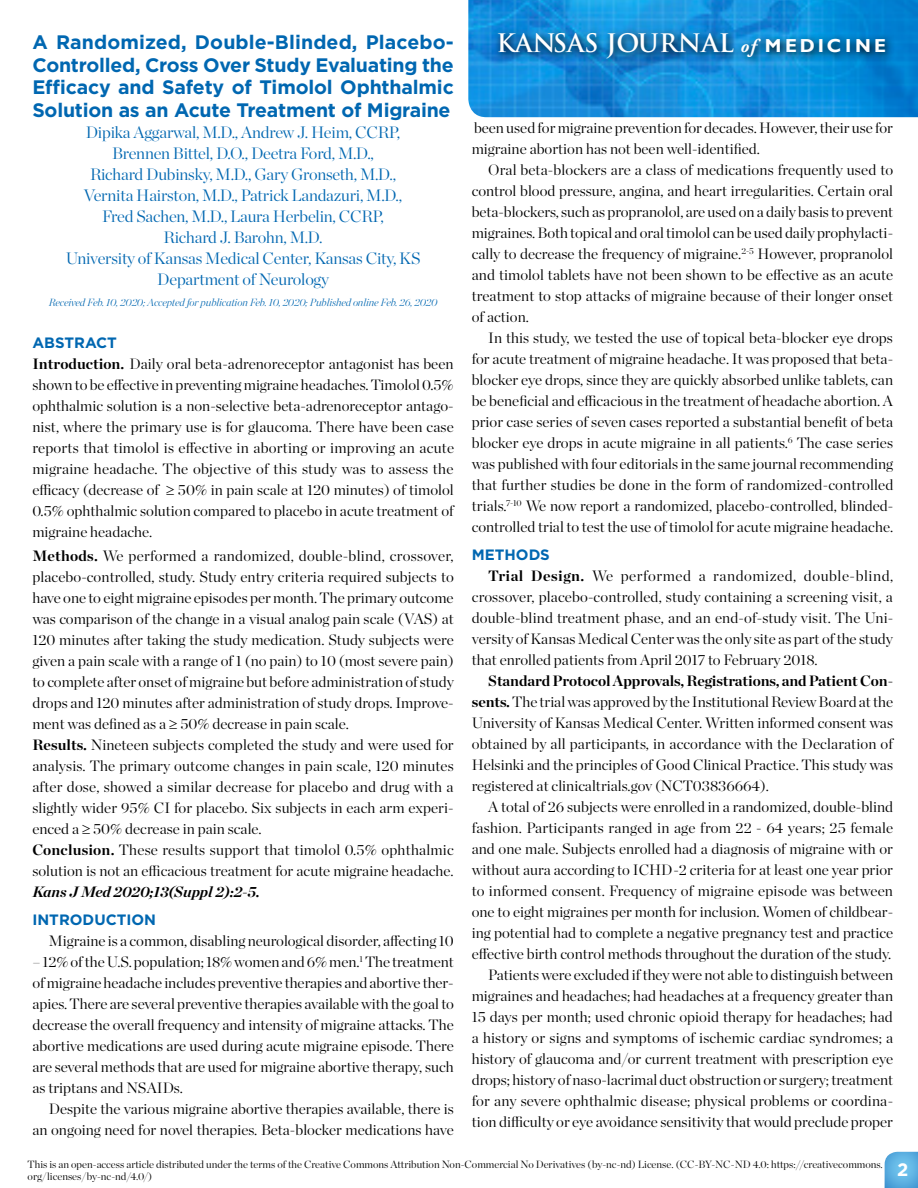
<style>
.page{position:relative;width:918px;height:1188px;background:#fff}
.page>*{position:absolute;margin:0;border:0;box-sizing:border-box;transform-origin:0 0}
.t1{font:700 24.9px "Trajan Pro";color:#fff}
.t2{font:700 19.5px/22.5px "Gotham";letter-spacing:-.01em;color:#0067b1;text-align:justify}
.t3{font:700 18px "Gotham";color:#fff}
.t4{font:300 16.5px "Chronicle Display";letter-spacing:-.01em;color:#0067b1}
.t5{font:300 15px/21px "Chronicle Display";color:#000;text-align:justify}
.t6{font:700 15px "Gotham";color:#0067b1}
.t7{font:300 10.5px/12px "Chronicle Display";color:#000}
.t8{font:italic 200 10.5px "Chronicle Display";letter-spacing:-.01em;color:#0067b1}
.s1{font-family:"Adobe Garamond Pro";font-style:italic;font-size:18.75px}
.s2{font-family:"Gill Sans";font-size:18.75px}
.s3{font-weight:700}
.s4{font-weight:700;font-style:italic}
</style>
<div class="page">
<img style="left:468px;top:0;width:450px;height:117px">
<svg style="left:494px;top:27px;width:402px;height:41px;background:#107abd"></svg>
<svg style="left:884px;top:1151px;width:34px;height:37px"></svg>
<p class="t2" style="left:32px;top:31px;width:423px">A Randomized, Double-Blinded, Placebo-</p>
<p class="t1" style="left:496px;top:28px;width:391px">KANSAS JOURNAL <span class="s1">of</span> <span class="s2">M EDIC I N E</span></p>
<p class="t2" style="left:32px;top:54px;width:423px">Controlled, Cross Over Study Evaluating the Efficacy and Safety of Timolol Ophthalmic Solution as an Acute Treatment of Migraine</p>
<p class="t4" style="left:86px;top:120px;width:316px">Dipika Aggarwal, M.D., Andrew J. Heim, CCRP,</p>
<p class="t4" style="left:112px;top:141px;width:263px">Brennen Bittel, D.O., Deetra Ford, M.D.,</p>
<p class="t4" style="left:90px;top:162px;width:308px">Richard Dubinsky, M.D., Gary Gronseth, M.D.,</p>
<p class="t4" style="left:84px;top:183px;width:320px">Vernita Hairston, M.D., Patrick Landazuri, M.D.,</p>
<p class="t4" style="left:102px;top:204px;width:283px">Fred Sachen, M.D., Laura Herbelin, CCRP,</p>
<p class="t4" style="left:164px;top:225px;width:160px">Richard J. Barohn, M.D.</p>
<p class="t4" style="left:66px;top:246px;width:356px">University of Kansas Medical Center, Kansas City, KS</p>
<p class="t4" style="left:157px;top:267px;width:173px">Department of Neurology</p>
<p class="t8" style="left:49px;top:294px;width:390px">Received Feb. 10, 2020; Accepted for publication Feb. 10, 2020; Published online Feb. 26, 2020</p>
<p class="t6" style="left:32px;top:333px;width:86px">ABSTRACT</p>
<p class="t5" style="left:32px;top:352px;width:423px"><span class="s3">Introduction.</span> Daily oral beta-adrenoreceptor antagonist has been shown to be effective in preventing migraine headaches. Timolol 0.5% ophthalmic solution is a non-selective beta-adrenoreceptor antago&shy;nist, where the primary use is for glaucoma. There have been case reports that timolol is effective in aborting or improving an acute migraine headache. The objective of this study was to assess the efficacy (decrease of ≥ 50% in pain scale at 120 minutes) of timolol 0.5% ophthalmic solution compared to placebo in acute treatment of migraine headache.</p>
<p class="t5" style="left:32px;top:544px;width:423px"><span class="s3">Methods.</span><sup>x</sup>We performed a randomized, double-blind, crossover, placebo-controlled, study. Study entry criteria required subjects to have one to eight migraine episodes per month. The primary outcome was comparison of the change in a visual analog pain scale (VAS) at 120 minutes after taking the study medication. Study subjects were given a pain scale with a range of 1 (no pain) to 10 (most severe pain) to complete after onset of migraine but before administration of study drops and 120 minutes after administration of study drops. Improve&shy;ment was defined as a ≥ 50% decrease in pain scale.</p>
<p class="t5" style="left:32px;top:733px;width:423px"><span class="s3">Results.</span> Nineteen subjects completed the study and were used for analysis. The primary outcome changes in pain scale, 120 minutes after dose, showed a similar decrease for placebo and drug with a slightly wider 95% CI for placebo. Six subjects in each arm experi&shy;enced a ≥ 50% decrease in pain scale.</p>
<p class="t5" style="left:32px;top:838px;width:423px"><span class="s3">Conclusion.</span> These results support that timolol 0.5% ophthalmic solution is not an efficacious treatment for acute migraine headache.<br><span class="s4">Kans J Med 2020;13(Suppl 2):2-5.</span></p>
<p class="t6" style="left:32px;top:910px;width:125px">INTRODUCTION</p>
<p class="t5" style="left:49px;top:930px;width:406px">Migraine is a common, disabling neurological disorder, affecting 10</p>
<p class="t5" style="left:32px;top:951px;width:423px">– 12% of the U.S. population; 18% women and 6% men.<sup>1</sup> The treatment of migraine headache includes preventive therapies and abortive ther&shy;apies. There are several preventive therapies available with the goal to decrease the overall frequency and intensity of migraine attacks. The abortive medications are used during acute migraine episode. There are several methods that are used for migraine abortive therapy, such as triptans and NSAIDs.</p>
<p class="t5" style="left:32px;top:1098px;width:423px;text-align:right">Despite the various migraine abortive therapies available, there is an ongoing need for novel therapies. Beta-blocker medications have</p>
<p class="t5" style="left:472px;top:116px;width:423px">been used for migraine prevention for decades. However, their use for migraine abortion has not been well-identified.</p>
<p class="t5" style="left:472px;top:158px;width:423px;text-indent:17px">Oral beta-blockers are a class of medications frequently used to control blood pressure, angina, and heart irregularities. Certain oral beta-blockers, such as propranolol, are used on a daily basis to prevent migraines. Both topical and oral timolol can be used daily prophylacti&shy;cally to decrease the frequency of migraine.<sup>2-5</sup> However, propranolol and timolol tablets have not been shown to be effective as an acute treatment to stop attacks of migraine because of their longer onset of action.</p>
<p class="t5" style="left:472px;top:326px;width:423px;text-indent:17px">In this study, we tested the use of topical beta-blocker eye drops for acute treatment of migraine headache. It was proposed that beta&shy;blocker eye drops, since they are quickly absorbed unlike tablets, can be beneficial and efficacious in the treatment of headache abortion. A prior case series of seven cases reported a substantial benefit of beta blocker eye drops in acute migraine in all patients.<sup>6</sup> The case series was published with four editorials in the same journal recommending that further studies be done in the form of randomized-controlled trials.<sup>7-10</sup> We now report a randomized, placebo-controlled, blinded&shy;controlled trial to test the use of timolol for acute migraine headache.</p>
<p class="t6" style="left:472px;top:545px;width:80px">METHODS</p>
<p class="t5" style="left:472px;top:564px;width:423px;text-indent:17px"><span class="s3">Trial Design.</span> We performed a randomized, double-blind, crossover, placebo-controlled, study containing a screening visit, a double-blind treatment phase, and an end-of-study visit. The Uni&shy;versity of Kansas Medical Center was the only site as part of the study that enrolled patients from April 2017 to February 2018.</p>
<p class="t5" style="left:472px;top:669px;width:423px;text-indent:17px"><span class="s3">Standard Protocol Approvals, Registrations, and Patient Con&shy;sents.</span> The trial was approved by the Institutional Review Board at the University of Kansas Medical Center. Written informed consent was obtained by all participants, in accordance with the Declaration of Helsinki and the principles of Good Clinical Practice. This study was registered at clinicaltrials.gov (NCT03836664).</p>
<p class="t5" style="left:472px;top:795px;width:423px;text-indent:17px">A total of 26 subjects were enrolled in a randomized, double-blind fashion. Participants ranged in age from 22 - 64 years; 25 female and one male. Subjects enrolled had a diagnosis of migraine with or without aura according to ICHD-2 criteria for at least one year prior to informed consent. Frequency of migraine episode was between one to eight migraines per month for inclusion. Women of childbear&shy;ing potential had to complete a negative pregnancy test and practice effective birth control methods throughout the duration of the study.</p>
<p class="t5" style="left:472px;top:963px;width:423px;text-indent:17px">Patients were excluded if they were not able to distinguish between migraines and headaches; had headaches at a frequency greater than 15 days per month; used chronic opioid therapy for headaches; had a history or signs and symptoms of ischemic cardiac syndromes; a history of glaucoma and/or current treatment with prescription eye drops; history of naso-lacrimal duct obstruction or surgery; treatment for any severe ophthalmic disease; physical problems or coordina&shy;tion difficulty or eye avoidance sensitivity that would preclude proper</p>
<p class="t7" style="left:28px;top:1157px;width:857px">This is an open-access article distributed under the terms of the Creative Commons Attribution Non-Commercial No Derivatives (by-nc-nd) License. (CC-BY-NC-ND 4.0: https://creativecommons. org/licenses/by-nc-nd/4.0/)</p>
<p class="t3" style="left:897px;top:1157px;width:13px">2</p>
</div>
